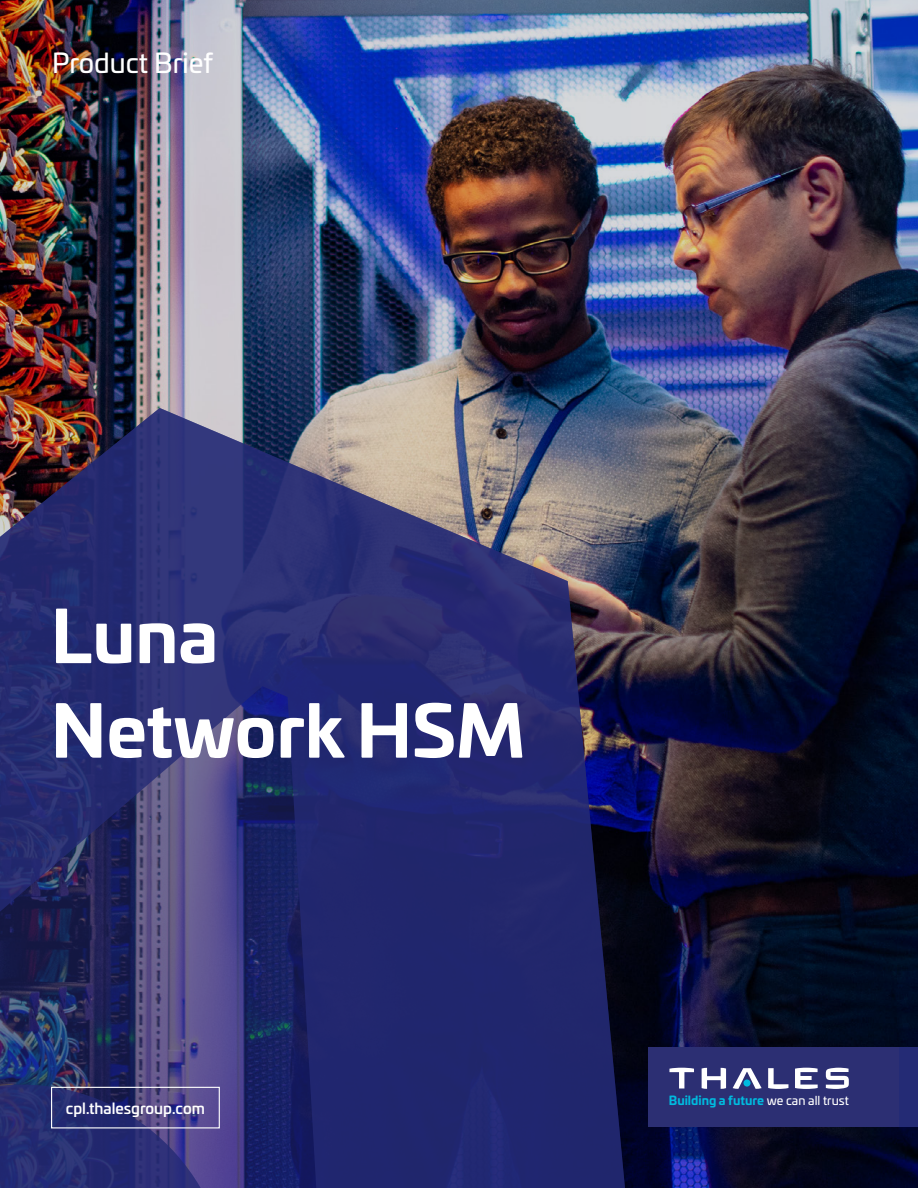
<style>
.page{position:relative;width:918px;height:1188px;background:#fff}
.page>*{position:absolute;margin:0;border:0;box-sizing:border-box;transform-origin:0 0}
.t1{font:700 70.5px/94.5px "Univia Pro";color:#fff}
.t2{font:27px "Univia Pro";color:#fff}
.t3{font:500 15px "Univia Pro";color:#fff}
.t4{font:700 12.15px "Univia Pro";color:#00bbdf}
.s1{font-weight:400;color:#fff}
</style>
<div class="page">
<img style="left:0;top:0;width:918px;height:1188px">
<img style="left:0;top:408px;width:692px;height:780px">
<svg style="left:0;top:1057px;width:257px;height:131px;background:#343579"></svg>
<div style="left:648px;top:1047px;width:270px;height:80px;background:#242b75"></div>
<div style="left:648px;top:1047px;width:251px;height:80px;background:#2c2f73"></div>
<svg style="left:826px;top:1068px;width:23px;height:21px"></svg>
<svg style="left:795px;top:1068px;width:23px;height:21px"></svg>
<svg style="left:768px;top:1068px;width:20px;height:21px"></svg>
<svg style="left:733px;top:1068px;width:29px;height:21px"></svg>
<div style="left:743px;top:1080px;width:8px;height:7px;background:#00bbdf;border-radius:50%"></div>
<svg style="left:702px;top:1068px;width:24px;height:21px"></svg>
<svg style="left:669px;top:1068px;width:25px;height:21px"></svg>
<div style="left:51px;top:1087px;width:169px;height:41px;border:1px solid #fff"></div>
<h2 class="t2" style="left:52px;top:42px;width:162px">Product Brief</h2>
<h1 class="t1" style="left:51px;top:584px;width:476px">Luna<br>Network HSM</h1>
<p class="t3" style="left:66px;top:1096px;width:141px">cpl.thalesgroup.com</p>
<p class="t4" style="left:669px;top:1091px;width:181px">Building a future <span class="s1">we can all trust</span></p>
</div>
